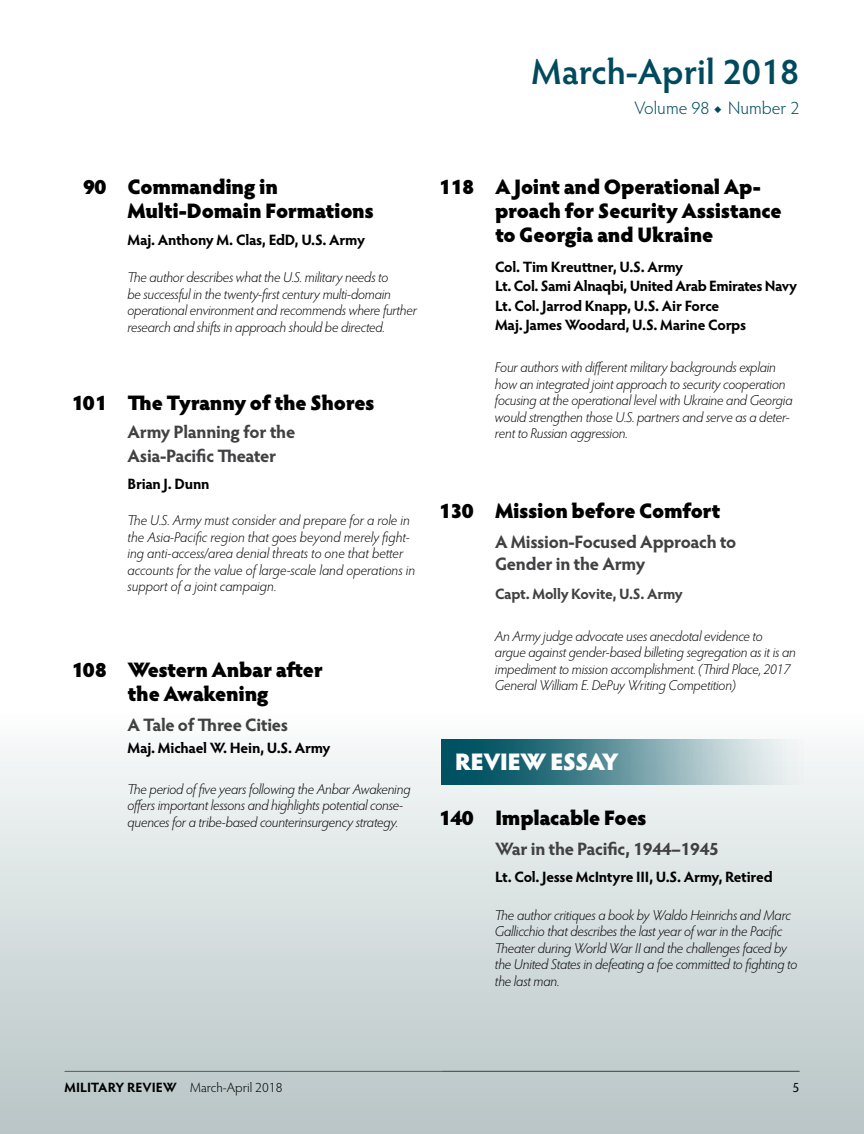
<style>
.page{position:relative;width:864px;height:1134px;background:#fff}
.page>*{position:absolute;margin:0;border:0;box-sizing:border-box;transform-origin:0 0}
.t1{font:600 36px "Hypatia Sans Pro";color:#004a5d}
.t2{font:900 24px "Hypatia Sans Pro";letter-spacing:-.04em;color:#fff}
.t3{font:900 21px/24px "Hypatia Sans Pro";letter-spacing:-.015em;color:#000}
.t4{font:700 18px/24px "Hypatia Sans Pro";letter-spacing:-.015em;color:#414042}
.t5{font:300 18px "Hypatia Sans Pro";color:#004a5d}
.t6{font:700 15px/19.5px "Hypatia Sans Pro";letter-spacing:-.02em;color:#000}
.t7{font:700 15px "Hypatia Sans Pro";letter-spacing:-.02em;color:#414042}
.t8{font:italic 300 14.25px/16.5px "Hypatia Sans Pro";letter-spacing:-.015em;color:#000}
.t9{font:300 13.5px "Hypatia Sans Pro";color:#000}
.t10{font:13.5px "Hypatia Sans Pro";color:#000}
.s1{font-weight:700}
</style>
<div class="page">
<svg style="left:0;top:739px;width:864px;height:395px;background:#d4dcdd"></svg>
<hr style="left:65px;top:1071px;width:734px;height:1px;background:#58595b">
<img style="left:442px;top:739px;width:367px;height:45px">
<h1 class="t1" style="left:532px;top:47px;width:269px">March-April 2018</h1>
<p class="t5" style="left:635px;top:96px;width:166px">Volume 98 ◆ Number 2</p>
<h3 class="t3" style="left:128px;top:173px;width:248px;text-indent:-44px">90 Commanding in<br>Multi-Domain Formations</h3>
<p class="t6" style="left:128px;top:229px;width:239px">Maj. Anthony M. Clas, EdD, U.S. Army</p>
<p class="t8" style="left:127px;top:269px;width:291px">The author describes what the U.S. military needs to<br>be successful in the twenty-first century multi-domain operational environment and recommends where further research and shifts in approach should be directed.</p>
<h3 class="t3" style="left:71px;top:389px;width:305px">101 The Tyranny of the Shores</h3>
<p class="t4" style="left:128px;top:419px;width:169px">Army Planning for the<br>Asia-Pacific Theater</p>
<p class="t6" style="left:128px;top:474px;width:84px">Brian J. Dunn</p>
<p class="t8" style="left:128px;top:512px;width:289px">The U.S. Army must consider and prepare for a role in the Asia-Pacific region that goes beyond merely fight&shy;ing anti-access/area denial threats to one that better accounts for the value of large-scale land operations in support of a joint campaign.</p>
<h3 class="t3" style="left:71px;top:656px;width:253px;text-align:center">108 Western Anbar after the Awakening</h3>
<p class="t4" style="left:128px;top:711px;width:162px">A Tale of Three Cities</p>
<p class="t6" style="left:128px;top:737px;width:205px">Maj. Michael W. Hein, U.S. Army</p>
<p class="t8" style="left:127px;top:780px;width:285px">The period of five years following the Anbar Awakening offers important lessons and highlights potential conse&shy;quences for a tribe-based counterinsurgency strategy.</p>
<h3 class="t3" style="left:495px;top:173px;width:288px;text-indent:-56px">118 A Joint and Operational Ap&shy;proach for Security Assistance to Georgia and Ukraine</h3>
<p class="t6" style="left:495px;top:256px;width:303px">Col. Tim Kreuttner, U.S. Army<br>Lt. Col. Sami Alnaqbi, United Arab Emirates Navy Lt. Col. Jarrod Knapp, U.S. Air Force<br>Maj. James Woodard, U.S. Marine Corps</p>
<p class="t8" style="left:495px;top:359px;width:299px">Four authors with different military backgrounds explain how an integrated joint approach to security cooperation focusing at the operational level with Ukraine and Georgia would strengthen those U.S. partners and serve as a deter&shy;rent to Russian aggression.</p>
<h3 class="t3" style="left:439px;top:497px;width:283px">130 Mission before Comfort</h3>
<p class="t4" style="left:495px;top:530px;width:243px;line-height:22.5px">A Mission-Focused Approach to<br>Gender in the Army</p>
<p class="t7" style="left:495px;top:583px;width:189px">Capt. Molly Kovite, U.S. Army</p>
<p class="t8" style="left:495px;top:627px;width:302px">An Army judge advocate uses anecdotal evidence to argue against gender-based billeting segregation as it is an impediment to mission accomplishment. (Third Place, 2017<br>General William E. DePuy Writing Competition)</p>
<h2 class="t2" style="left:455px;top:744px;width:165px">REVIEW ESSAY</h2>
<h3 class="t3" style="left:439px;top:805px;width:209px">140 Implacable Foes</h3>
<p class="t4" style="left:495px;top:836px;width:226px">War in the Pacific, 1944–1945</p>
<p class="t6" style="left:495px;top:867px;width:279px">Lt. Col. Jesse McIntyre III, U.S. Army, Retired</p>
<p class="t8" style="left:495px;top:906px;width:304px">The author critiques a book by Waldo Heinrichs and Marc Gallicchio that describes the last year of war in the Pacific Theater during World War II and the challenges faced by the United States in defeating a foe committed to fighting to the last man.</p>
<p class="t9" style="left:64px;top:1079px;width:220px"><span class="s1">MILITARY REVIEW</span> March-April 2018</p>
<p class="t10" style="left:793px;top:1078px;width:8px">5</p>
</div>
